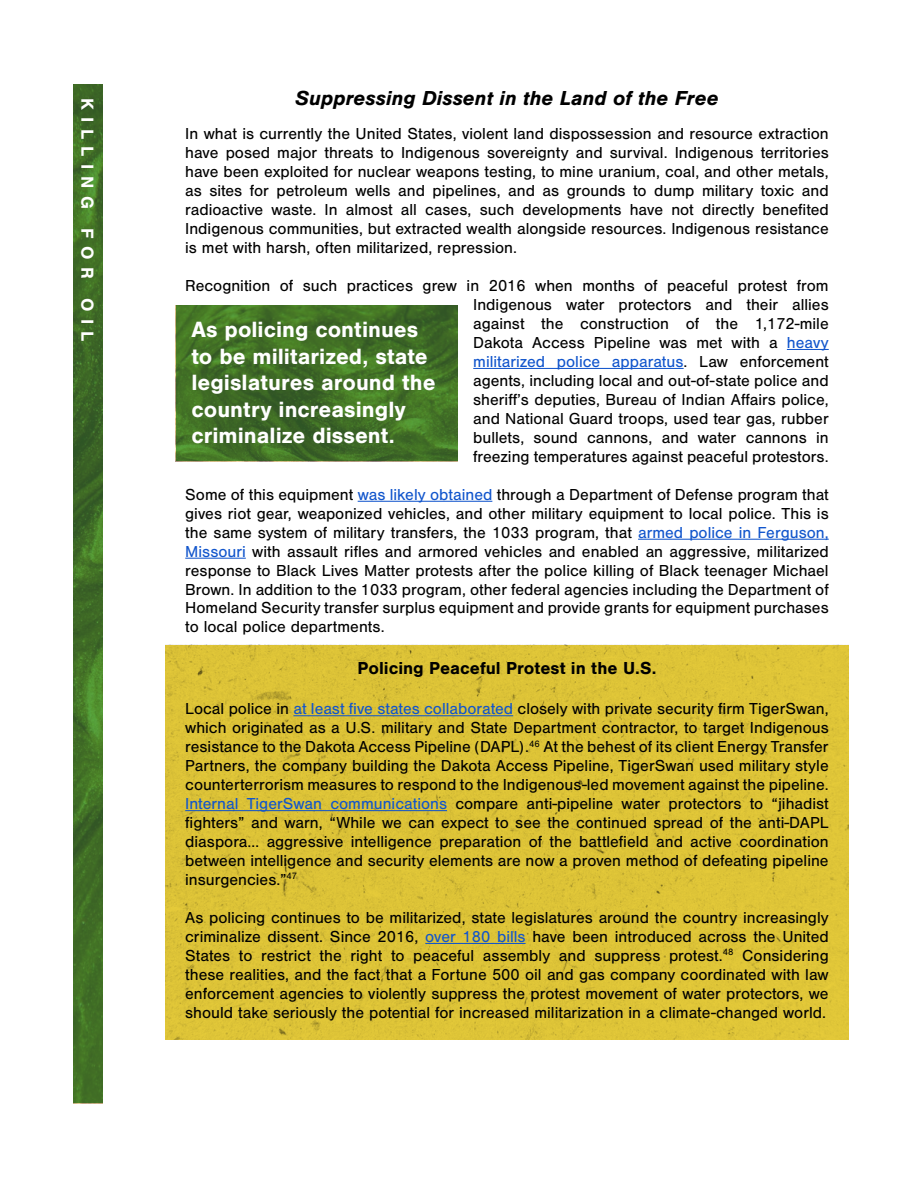
<style>
.page{position:relative;width:918px;height:1188px;background:#fff}
.page>*{position:absolute;margin:0;border:0;box-sizing:border-box;transform-origin:0 0}
.t1{font:700 22.95px/26.4px "Nimbus San";color:#fff}
.t2{font:italic 700 21px "Nimbus San";color:#000}
.t3{font:700 18px "Nimbus San";color:#000}
.t4{font:700 18px "Nimbus San";letter-spacing:.4em;color:#fff}
.t5{font:16.5px/18.9px "Nimbus San";color:#000;text-align:justify}
.s1{color:#15c}
</style>
<div class="page">
<img style="left:165px;top:645px;width:684px;height:395px">
<img style="left:73px;top:85px;width:29px;height:1018px">
<hr style="left:787px;top:349px;width:42px;height:1px;background:#15c">
<hr style="left:473px;top:368px;width:211px;height:1px;background:#15c">
<hr style="left:358px;top:501px;width:134px;height:1px;background:#15c">
<hr style="left:638px;top:539px;width:191px;height:1px;background:#15c">
<hr style="left:185px;top:558px;width:61px;height:1px;background:#15c">
<hr style="left:293px;top:715px;width:220px;height:1px;background:#15c">
<hr style="left:185px;top:810px;width:262px;height:1px;background:#15c">
<hr style="left:425px;top:943px;width:101px;height:1px;background:#15c">
<img style="left:176px;top:306px;width:282px;height:155px">
<p class="t4" style="left:98px;top:98px;width:245px;rotate:90deg">KILLING FOR OIL</p>
<p class="t2" style="left:295px;top:86px;width:425px">Suppressing Dissent in the Land of the Free</p>
<p class="t5" style="left:185px;top:124px;width:645px">In what is currently the United States, violent land dispossession and resource extraction have posed major threats to Indigenous sovereignty and survival. Indigenous territories have been exploited for nuclear weapons testing, to mine uranium, coal, and other metals, as sites for petroleum wells and pipelines, and as grounds to dump military toxic and radioactive waste. In almost all cases, such developments have not directly benefited Indigenous communities, but extracted wealth alongside resources. Indigenous resistance is met with harsh, often militarized, repression.</p>
<p class="t5" style="left:473px;top:276px;width:357px;text-indent:-288px">Recognition of such practices grew in 2016 when months of peaceful protest from Indigenous water protectors and their allies against the construction of the 1,172-mile Dakota Access Pipeline was met with a <span class="s1">heavy militarized police apparatus</span>. Law enforcement agents, including local and out-of-state police and sheriff’s deputies, Bureau of Indian Affairs police, and National Guard troops, used tear gas, rubber bullets, sound cannons, and water cannons in freezing temperatures against peaceful protestors.</p>
<p class="t5" style="left:185px;top:485px;width:645px">Some of this equipment <span class="s1">was likely obtained</span> through a Department of Defense program that gives riot gear, weaponized vehicles, and other military equipment to local police. This is the same system of military transfers, the 1033 program, that <span class="s1">armed police in Ferguson, Missouri</span> with assault rifles and armored vehicles and enabled an aggressive, militarized response to Black Lives Matter protests after the police killing of Black teenager Michael Brown. In addition to the 1033 program, other federal agencies including the Department of Homeland Security transfer surplus equipment and provide grants for equipment purchases to local police departments.</p>
<p class="t3" style="left:358px;top:658px;width:300px">Policing Peaceful Protest in the U.S.</p>
<p class="t5" style="left:185px;top:699px;width:645px">Local police in <span class="s1">at least five states collaborated</span> closely with private security firm TigerSwan, which originated as a U.S. military and State Department contractor, to target Indigenous resistance to the Dakota Access Pipeline (DAPL).<sup>46</sup> At the behest of its client Energy Transfer Partners, the company building the Dakota Access Pipeline, TigerSwan used military style counterterrorism measures to respond to the Indigenous-led movement against the pipeline.<br><span class="s1">Internal TigerSwan communications</span> compare anti-pipeline water protectors to “jihadist fighters” and warn, “While we can expect to see the continued spread of the anti-DAPL diaspora… aggressive intelligence preparation of the battlefield and active coordination between intelligence and security elements are now a proven method of defeating pipeline insurgencies.”<sup>47</sup></p>
<p class="t5" style="left:185px;top:908px;width:645px">As policing continues to be militarized, state legislatures around the country increasingly criminalize dissent. Since 2016, <span class="s1">over 180 bills</span> have been introduced across the United States to restrict the right to peaceful assembly and suppress protest.<sup>48</sup> Considering these realities, and the fact that a Fortune 500 oil and gas company coordinated with law enforcement agencies to violently suppress the protest movement of water protectors, we should take seriously the potential for increased militarization in a climate-changed world.</p>
<h1 class="t1" style="left:192px;top:317px;width:246px">As policing continues to be militarized, state legislatures around the country increasingly criminalize dissent.</h1>
</div>
